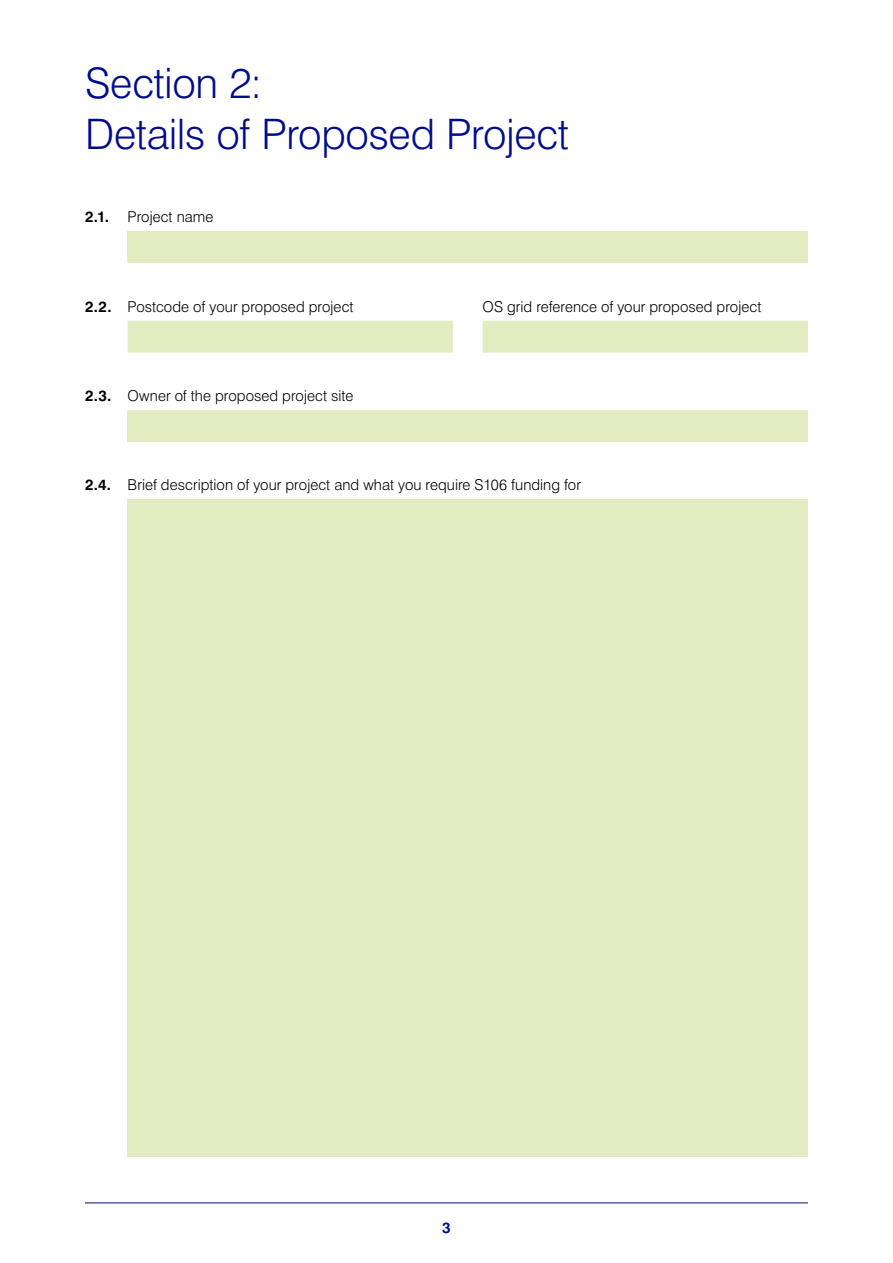
<style>
.page{position:relative;width:893px;height:1263px;background:#fff}
.page>*{position:absolute;margin:0;border:0;box-sizing:border-box;transform-origin:0 0}
.t1{font:300 42px/51px "Swiss 721 BT";letter-spacing:-.01em;color:#000c8c}
.t2{font:300 15px "Swiss 721 BT";letter-spacing:.005em;color:#000}
.t3{font:700 15px "Swiss 721 BT";color:#000c8c}
.s1{font-weight:700}
</style>
<div class="page">
<hr style="left:85px;top:1203px;width:723px;height:1px;background:#000c8c">
<div style="left:128px;top:231px;width:680px;height:32px;background:#e3ecc1"></div>
<svg style="left:128px;top:321px;width:680px;height:32px;background:#e4edc4"></svg>
<div style="left:128px;top:410px;width:680px;height:32px;background:#e3ecc1"></div>
<div style="left:128px;top:499px;width:680px;height:657px;background:#e3ecc1"></div>
<h1 class="t1" style="left:85px;top:57px;width:485px">Section 2:<br>Details of Proposed Project</h1>
<p class="t2" style="left:85px;top:208px;width:130px"><span class="s1">2.1.</span> Project name</p>
<p class="t2" style="left:85px;top:297px;width:270px"><span class="s1">2.2.</span> Postcode of your proposed project</p>
<p class="t2" style="left:483px;top:297px;width:280px">OS grid reference of your proposed project</p>
<p class="t2" style="left:85px;top:386px;width:270px"><span class="s1">2.3.</span> Owner of the proposed project site</p>
<p class="t2" style="left:85px;top:476px;width:497px"><span class="s1">2.4.</span> Brief description of your project and what you require S106 funding for</p>
<p class="t3" style="left:442px;top:1218px;width:10px">3</p>
</div>
